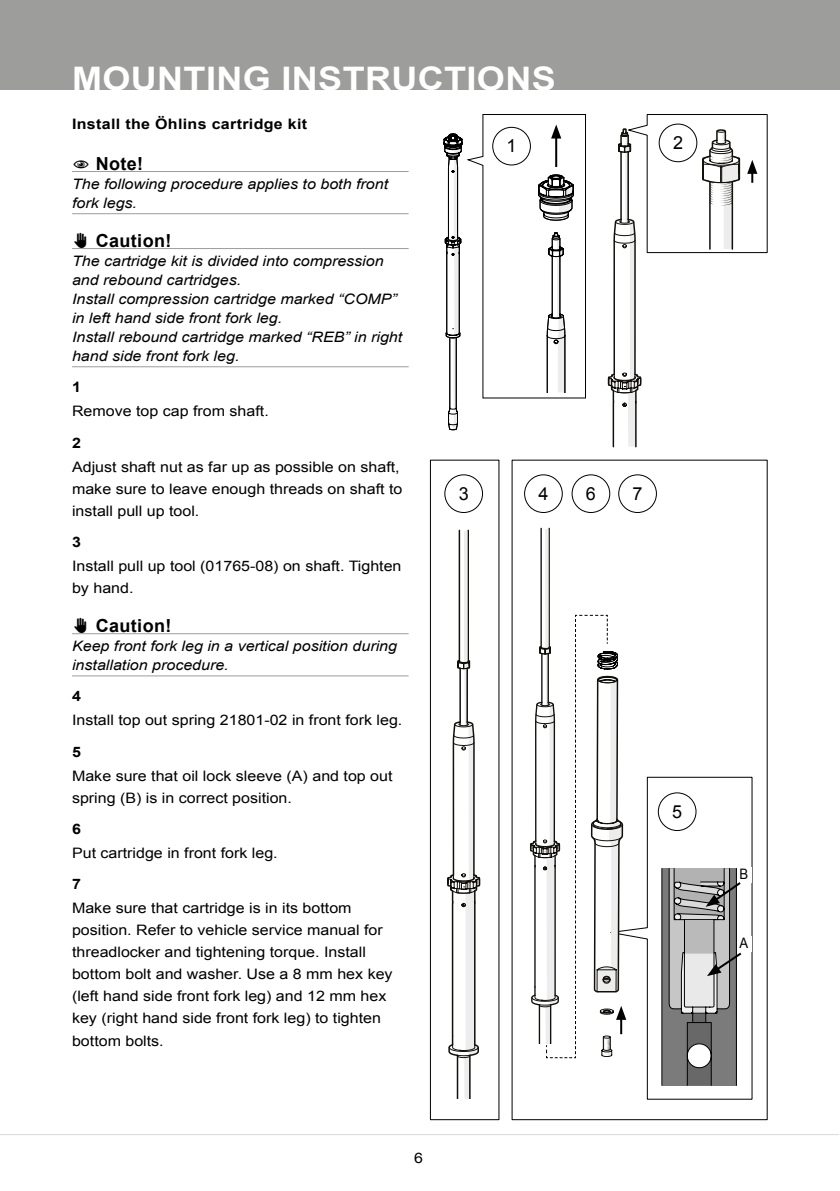
<style>
.page{position:relative;width:840px;height:1191px;background:#fff}
.page>*{position:absolute;margin:0;border:0;box-sizing:border-box;transform-origin:0 0}
.t1{font:700 32.4px "Arial";letter-spacing:.01em;color:#fff;scale:1.11 1}
.t2{font:700 18px "Arial";color:#000}
.t3{font:18px "Arial";color:#000}
.t4{font:14.4px/22px "Arial";color:#000;scale:1.11 1}
.t5{font:italic 14.4px/19px "Arial";color:#000;scale:1.11 1}
.t6{font:700 14.4px "Arial";letter-spacing:.02em;color:#000;scale:1.11 1}
.t7{font:14.4px "Arial Narrow";color:#000;scale:1.11 1}
</style>
<div class="page">
<div style="left:0;top:0;width:839px;height:90px;background:#9d9d9c"></div>
<hr style="left:0;top:1134px;width:838px;height:1px;background:#dadada">
<hr style="left:72px;top:171px;width:336px;height:1px;background:#9d9d9c">
<hr style="left:72px;top:213px;width:336px;height:1px;background:#9d9d9c">
<hr style="left:72px;top:248px;width:336px;height:1px;background:#9d9d9c">
<hr style="left:72px;top:366px;width:336px;height:1px;background:#9d9d9c">
<hr style="left:72px;top:633px;width:336px;height:1px;background:#9d9d9c">
<hr style="left:72px;top:675px;width:336px;height:1px;background:#9d9d9c">
<div style="left:429px;top:459px;width:70px;height:661px;border:1px solid #000"></div>
<div style="left:444px;top:474px;width:38px;height:39px;border:1px solid #000;border-radius:50%"></div>
<div style="left:524px;top:474px;width:38px;height:39px;border:1px solid #000;border-radius:50%"></div>
<div style="left:571px;top:474px;width:39px;height:39px;border:1px solid #000;border-radius:50%"></div>
<svg style="left:443px;top:114px;width:143px;height:316px"></svg>
<svg style="left:607px;top:114px;width:160px;height:333px"></svg>
<svg style="left:447px;top:529px;width:33px;height:569px"></svg>
<svg style="left:626px;top:776px;width:126px;height:324px"></svg>
<div style="left:739px;top:936px;width:12px;height:16px;background:#fff"></div>
<div style="left:739px;top:867px;width:12px;height:16px;background:#fff"></div>
<svg style="left:661px;top:868px;width:82px;height:217px;background:#9b9a9a"></svg>
<div style="left:658px;top:793px;width:37px;height:37px;background:#fff;border-radius:50%"></div>
<div style="left:657px;top:792px;width:39px;height:39px;border:1px solid #000;border-radius:50%"></div>
<div style="left:618px;top:474px;width:38px;height:39px;border:1px solid #000;border-radius:50%"></div>
<svg style="left:530px;top:528px;width:96px;height:530px"></svg>
<h1 class="t1" style="left:72px;top:57px;width:437px">MOUNTING INSTRUCTIONS</h1>
<p class="t6" style="left:72px;top:114px;width:213px">Install the Öhlins cartridge kit</p>
<p class="t2" style="left:109px;top:151px;width:36px">Not e!</p>
<p class="t5" style="left:72px;top:174px;width:286px">The following procedure applies to both front fork legs.</p>
<p class="t2" style="left:72px;top:228px;width:28px">✋✋Caution!</p>
<p class="t5" style="left:72px;top:251px;width:299px">The cartridge kit is divided into compression and rebound cartridges.<br>Install compression cartridge marked “COMP” in left hand side front fork leg.<br>Install rebound cartridge marked “REB” in right hand side front fork leg.</p>
<p class="t6" style="left:72px;top:377px;width:10px">1</p>
<p class="t4" style="left:72px;top:400px;width:179px">Remove top cap from shaft.</p>
<p class="t6" style="left:72px;top:433px;width:10px">2</p>
<p class="t4" style="left:72px;top:455px;width:299px">Adjust shaft nut as far up as possible on shaft, make sure to leave enough threads on shaft to install pull up tool.</p>
<p class="t6" style="left:72px;top:532px;width:10px">3</p>
<p class="t4" style="left:72px;top:555px;width:298px">Install pull up tool (01765-08) on shaft. Tighten by hand.</p>
<p class="t2" style="left:72px;top:613px;width:28px">✋✋Caution!</p>
<p class="t5" style="left:72px;top:636px;width:294px">Keep front fork leg in a vertical position during installation procedure.</p>
<p class="t6" style="left:72px;top:686px;width:10px">4</p>
<p class="t4" style="left:72px;top:709px;width:299px">Install top out spring 21801-02 in front fork leg.</p>
<p class="t6" style="left:72px;top:742px;width:10px">5</p>
<p class="t4" style="left:72px;top:765px;width:290px">Make sure that oil lock sleeve (A) and top out spring (B) is in correct position.</p>
<p class="t6" style="left:72px;top:819px;width:10px">6</p>
<p class="t4" style="left:72px;top:842px;width:187px">Put cartridge in front fork leg.</p>
<p class="t6" style="left:72px;top:874px;width:10px">7</p>
<p class="t4" style="left:72px;top:897px;width:290px">Make sure that cartridge is in its bottom position. Refer to vehicle service manual for threadlocker and tightening torque. Install bottom bolt and washer. Use a 8 mm hex key (left hand side front fork leg) and 12 mm hex key (right hand side front fork leg) to tighten bottom bolts.</p>
<p class="t3" style="left:506px;top:134px;width:12px">1</p>
<p class="t3" style="left:672px;top:131px;width:12px">2</p>
<p class="t3" style="left:458px;top:482px;width:12px">3</p>
<p class="t3" style="left:538px;top:482px;width:12px">4</p>
<p class="t3" style="left:585px;top:482px;width:12px">6</p>
<p class="t3" style="left:632px;top:482px;width:12px">7</p>
<p class="t3" style="left:671px;top:799px;width:12px">5</p>
<p class="t4" style="left:414px;top:1147px;width:10px">6</p>
<p class="t7" style="left:739px;top:863px;width:9px">B</p>
<p class="t7" style="left:739px;top:932px;width:9px">A</p>
</div>
